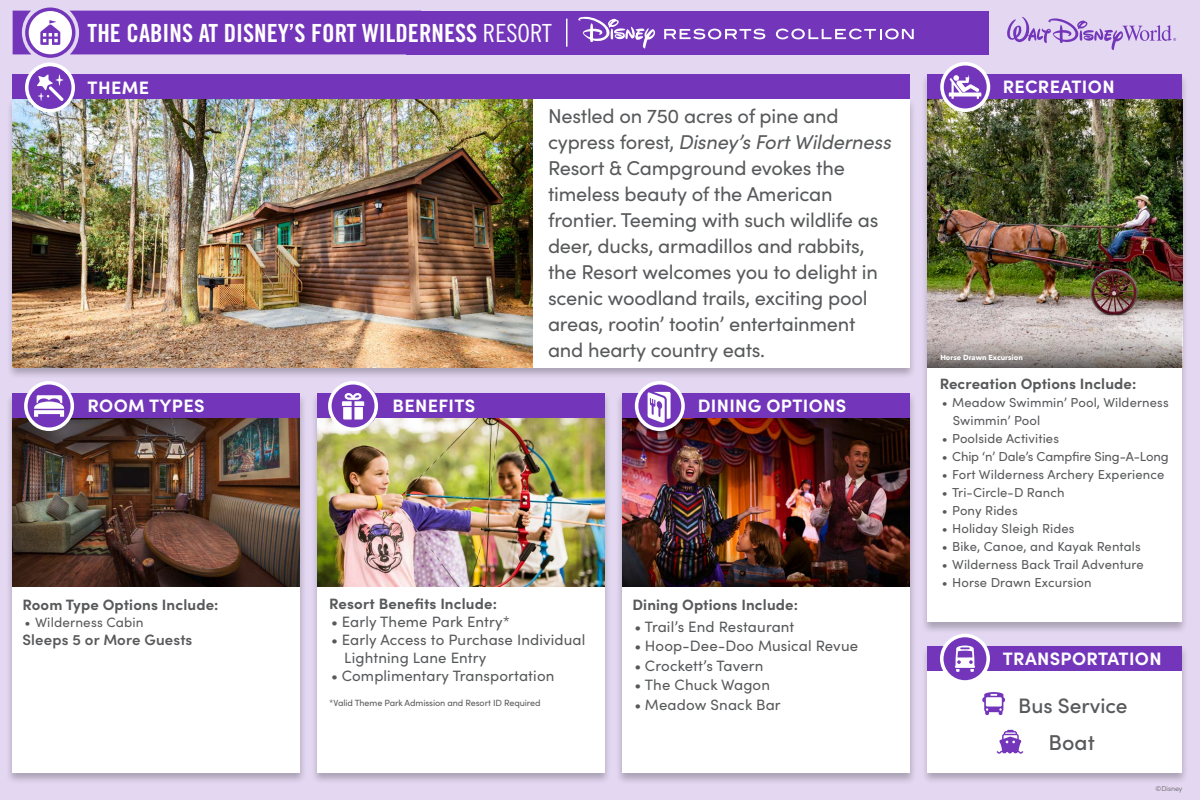
<style>
.page{position:relative;width:1200px;height:800px;background:#e3d7f1}
.page>*{position:absolute;margin:0;border:0;box-sizing:border-box;transform-origin:0 0}
.t1{font:25px "Trade Gothic LT Pro Bd Cn 20";color:#fff}
.t2{font:500 21.5px "Sofia Pro";color:#58595b}
.t3{font:500 20.9px "Sofia Pro";color:#58595b}
.t4{font:20px/26px "Sofia Pro";letter-spacing:-.01em;color:#58595b}
.t5{font:700 18px "Sofia Pro";letter-spacing:.02em;color:#fff}
.t6{font:15px/18px "Sofia Pro";letter-spacing:.01em;color:#58595b}
.t7{font:700 15px "Sofia Pro";letter-spacing:.01em;color:#58595b}
.t8{font:600 15px "Sofia Pro";letter-spacing:.01em;color:#58595b}
.t9{font:13.5px "Sofia Pro";letter-spacing:.01em;color:#58595b}
.t10{font:13px/18px "Sofia Pro";letter-spacing:.01em;color:#58595b}
.t11{font:13px "Sofia Pro";letter-spacing:-.01em;color:#58595b}
.t12{font:9px "Sofia Pro";letter-spacing:-.01em;color:#58595b}
.t13{font:700 7.3px "Avenir Next";color:#fff}
.t14{font:300 7px "Sofia Pro";color:#5c5c5c}
.s1{font-family:"Trade Gothic LT Pro Cn 18"}
.s2{font-style:italic}
</style>
<div class="page">
<div style="left:6px;top:98px;width:911px;height:282px;background:#000;opacity:.25"></div>
<div style="left:13px;top:100px;width:897px;height:268px;background:#fff"></div>
<div style="left:311px;top:391px;width:301px;height:394px;background:#000;opacity:.25"></div>
<div style="left:318px;top:393px;width:287px;height:380px;background:#fff"></div>
<div style="left:921px;top:73px;width:268px;height:561px;background:#000;opacity:.25"></div>
<div style="left:928px;top:75px;width:254px;height:547px;background:#fff"></div>
<img style="left:928px;top:99px;width:254px;height:217px">
<img style="left:12px;top:99px;width:521px;height:269px">
<img style="left:318px;top:418px;width:287px;height:168px">
<div style="left:318px;top:393px;width:287px;height:25px;background:#7336ba"></div>
<div style="left:928px;top:74px;width:254px;height:25px;background:#7336ba"></div>
<div style="left:13px;top:74px;width:897px;height:25px;background:#7336ba"></div>
<svg style="left:940px;top:62px;width:50px;height:50px"></svg>
<div style="left:6px;top:392px;width:301px;height:393px;background:#000;opacity:.25"></div>
<div style="left:12px;top:394px;width:288px;height:379px;background:#fff"></div>
<img style="left:12px;top:418px;width:288px;height:169px">
<div style="left:12px;top:394px;width:288px;height:24px;background:#7336ba"></div>
<svg style="left:24px;top:381px;width:50px;height:50px"></svg>
<div style="left:616px;top:392px;width:301px;height:393px;background:#000;opacity:.25"></div>
<div style="left:622px;top:393px;width:288px;height:380px;background:#fff"></div>
<img style="left:623px;top:418px;width:287px;height:117px">
<div style="left:622px;top:393px;width:288px;height:25px;background:#7336ba"></div>
<svg style="left:635px;top:381px;width:50px;height:50px"></svg>
<div style="left:921px;top:645px;width:268px;height:140px;background:#000;opacity:.25"></div>
<div style="left:928px;top:646px;width:254px;height:127px;background:#fff"></div>
<div style="left:928px;top:646px;width:254px;height:25px;background:#7336ba"></div>
<svg style="left:940px;top:634px;width:50px;height:47px"></svg>
<img style="left:623px;top:535px;width:287px;height:52px">
<svg style="left:928px;top:316px;width:254px;height:52px"></svg>
<svg style="left:328px;top:381px;width:50px;height:50px"></svg>
<svg style="left:13px;top:7px;width:408px;height:105px"></svg>
<div style="left:406px;top:11px;width:583px;height:43px;background:#7336ba"></div>
<svg style="left:997px;top:730px;width:26px;height:24px"></svg>
<svg style="left:1007px;top:17px;width:169px;height:33px"></svg>
<svg style="left:982px;top:692px;width:23px;height:23px"></svg>
<svg style="left:664px;top:29px;width:101px;height:10px"></svg>
<svg style="left:776px;top:29px;width:138px;height:10px"></svg>
<svg style="left:578px;top:16px;width:77px;height:33px"></svg>
<hr style="left:566px;top:19px;width:2px;height:28px;background:#fff">
<p class="t1" style="left:88px;top:17px;width:466px">THE CABINS AT DISNEY’S FORT WILDERNESS <span class="s1">RESORT</span></p>
<p class="t5" style="left:88px;top:74px;width:63px">THEME</p>
<p class="t5" style="left:88px;top:392px;width:119px">ROOM TYPES</p>
<p class="t7" style="left:22px;top:593px;width:198px">Room Type Options Include:</p>
<p class="t9" style="left:24px;top:613px;width:121px">• Wilderness Cabin</p>
<p class="t8" style="left:22px;top:629px;width:171px">Sleeps 5 or More Guests</p>
<p class="t5" style="left:393px;top:392px;width:84px">BENEFITS</p>
<p class="t4" style="left:548px;top:101px;width:345px">Nestled on 750 acres of pine and cypress forest, <span class="s2">Disney’s Fort Wilderness </span>Resort &amp; Campground evokes the timeless beauty of the American frontier. Teeming with such wildlife as deer, ducks, armadillos and rabbits, the Resort welcomes you to delight in scenic woodland trails, exciting pool areas, rootin’ tootin’ entertainment and hearty country eats.</p>
<p class="t5" style="left:698px;top:392px;width:150px">DINING OPTIONS</p>
<p class="t7" style="left:329px;top:593px;width:169px">Resort Benefits Include:</p>
<p class="t6" style="left:331px;top:612px;width:180px">• Early Theme Park Entry*</p>
<p class="t6" style="left:344px;top:630px;width:243px;text-indent:-13px">• Early Access to Purchase Individual<br>Lightning Lane Entry</p>
<p class="t6" style="left:331px;top:666px;width:225px">• Complimentary Transportation</p>
<p class="t12" style="left:329px;top:697px;width:213px">*Valid Theme Park Admission and Resort ID Required</p>
<p class="t7" style="left:633px;top:593px;width:167px">Dining Options Include:</p>
<p class="t6" style="left:634px;top:617px;width:161px">• Trail’s End Restaurant</p>
<p class="t6" style="left:634px;top:636px;width:225px">• Hoop-Dee-Doo Musical Revue</p>
<p class="t6" style="left:634px;top:656px;width:131px">• Crockett’s Tavern</p>
<p class="t6" style="left:634px;top:675px;width:137px">• The Chuck Wagon</p>
<p class="t6" style="left:634px;top:695px;width:148px">• Meadow Snack Bar</p>
<p class="t5" style="left:1003px;top:73px;width:113px">RECREATION</p>
<p class="t13" style="left:940px;top:353px;width:84px">Horse Drawn Excursion</p>
<p class="t7" style="left:940px;top:372px;width:198px">Recreation Options Include:</p>
<p class="t10" style="left:953px;top:393px;width:218px;text-indent:-11px">• Meadow Swimmin’ Pool, Wilderness<br>Swimmin’ Pool</p>
<p class="t10" style="left:942px;top:429px;width:119px">• Poolside Activities</p>
<p class="t11" style="left:942px;top:447px;width:229px">• Chip ‘n’ Dale’s Campfire Sing-A-Long</p>
<p class="t10" style="left:942px;top:465px;width:224px">• Fort Wilderness Archery Experience</p>
<p class="t10" style="left:942px;top:483px;width:125px">• Tri-Circle-D Ranch</p>
<p class="t10" style="left:942px;top:501px;width:78px">• Pony Rides</p>
<p class="t10" style="left:942px;top:519px;width:134px">• Holiday Sleigh Rides</p>
<p class="t10" style="left:942px;top:537px;width:200px">• Bike, Canoe, and Kayak Rentals</p>
<p class="t10" style="left:942px;top:555px;width:204px">• Wilderness Back Trail Adventure</p>
<p class="t10" style="left:942px;top:573px;width:152px">• Horse Drawn Excursion</p>
<p class="t5" style="left:1003px;top:645px;width:160px">TRANSPORTATION</p>
<p class="t3" style="left:1018px;top:690px;width:111px">Bus Service</p>
<p class="t2" style="left:1049px;top:727px;width:48px">Boat</p>
<p class="t14" style="left:1156px;top:783px;width:28px">©Disney</p>
</div>
